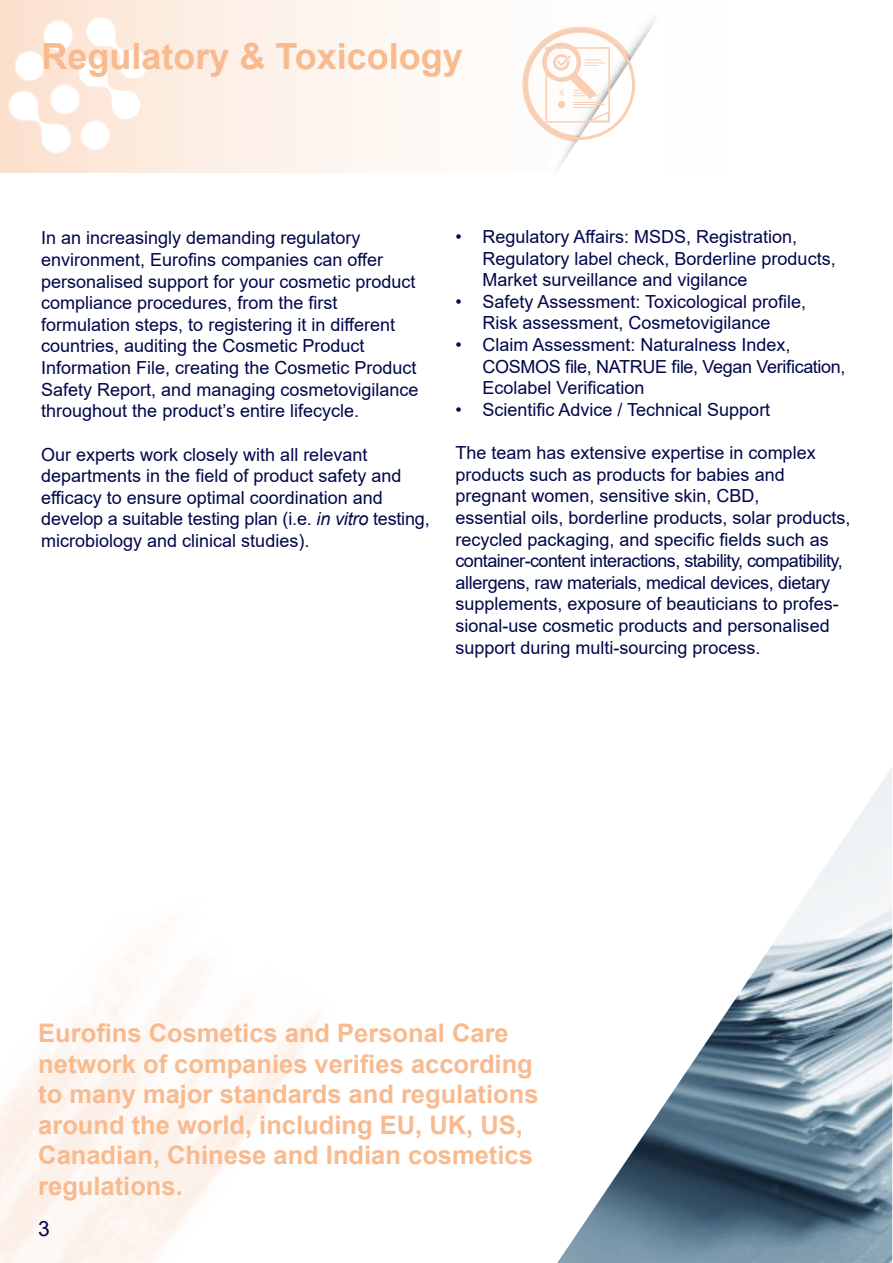
<style>
.page{position:relative;width:893px;height:1263px;background:#fff}
.page>*{position:absolute;margin:0;border:0;box-sizing:border-box;transform-origin:0 0}
.t1{font:700 36px "Arial";color:#f8ba8f}
.t2{font:700 25.5px/30.6px "Arial";color:#f8ba8f}
.t3{font:21px "Arial";color:#00074a}
.t4{font:18px/21.6px "Arial";color:#00074a}
.s1{font-style:italic}
</style>
<div class="page">
<svg style="left:0;top:0;width:409px;height:173px"></svg>
<img style="left:522px;top:20px;width:133px;height:149px">
<div style="left:524px;top:29px;width:111px;height:111px;border:3px solid #f9ceb3;border-radius:50%"></div>
<svg style="left:542px;top:43px;width:68px;height:80px"></svg>
<div style="left:545px;top:47px;width:65px;height:76px;border:2px solid #f9ceb3"></div>
<img style="left:557px;top:768px;width:335px;height:495px">
<svg style="left:7px;top:15px;width:143px;height:140px"></svg>
<div style="left:80px;top:120px;width:31px;height:31px;background:#fff;border:2px solid #fcece1;border-radius:50%"></div>
<div style="left:14px;top:50px;width:32px;height:32px;background:#fff;border:2px solid #fcece1;border-radius:50%"></div>
<div style="left:43px;top:20px;width:31px;height:31px;background:#fff;border:2px solid #fcece1;border-radius:50%"></div>
<p class="t1" style="left:41px;top:31px;width:423px">Regulatory &amp; Toxicology</p>
<p class="t4" style="left:41px;top:227px;width:321px">In an increasingly demanding regulatory</p>
<p class="t4" style="left:41px;top:249px;width:376px">environment, Eurofins companies can offer personalised support for your cosmetic product compliance procedures, from the first</p>
<p class="t4" style="left:41px;top:314px;width:355px">formulation steps, to registering it in different countries, auditing the Cosmetic Product</p>
<p class="t4" style="left:41px;top:357px;width:379px;text-align:justify">Information File, creating the Cosmetic Product Safety Report, and managing cosmetovigilance throughout the product’s entire lifecycle.</p>
<p class="t4" style="left:41px;top:443px;width:328px">Our experts work closely with all relevant</p>
<p class="t4" style="left:41px;top:465px;width:390px">departments in the field of product safety and efficacy to ensure optimal coordination and develop a suitable testing plan (i.e. <span class="s1">in vitro</span> testing, microbiology and clinical studies).</p>
<p class="t4" style="left:482px;top:226px;width:355px;text-indent:-27px">• Regulatory Affairs: MSDS, Registration,<br>Regulatory label check, Borderline products,<br>Market surveillance and vigilance</p>
<p class="t4" style="left:455px;top:291px;width:352px;text-align:center">• Safety Assessment: Toxicological profile,<br>Risk assessment, Cosmetovigilance</p>
<p class="t4" style="left:482px;top:334px;width:365px;text-indent:-27px">• Claim Assessment: Naturalness Index,<br>COSMOS file, NATRUE file, Vegan Verification,<br>Ecolabel Verification</p>
<p class="t4" style="left:455px;top:399px;width:316px">• Scientific Advice / Technical Support</p>
<p class="t4" style="left:455px;top:442px;width:362px">The team has extensive expertise in complex products such as products for babies and</p>
<p class="t4" style="left:455px;top:485px;width:306px">pregnant women, sensitive skin, CBD,</p>
<p class="t4" style="left:455px;top:507px;width:396px">essential oils, borderline products, solar products, recycled packaging, and specific fields such as container-content interactions, stability, compatibility, allergens, raw materials, medical devices, dietary supplements, exposure of beauticians to profes&shy;sional-use cosmetic products and personalised support during multi-sourcing process.</p>
<p class="t2" style="left:38px;top:1018px;width:502px">Eurofins Cosmetics and Personal Care network of companies verifies according to many major standards and regulations around the world, including EU, UK, US, Canadian, Chinese and Indian cosmetics</p>
<p class="t2" style="left:38px;top:1171px;width:146px">regulations.</p>
<p class="t3" style="left:38px;top:1214px;width:13px">3</p>
</div>
